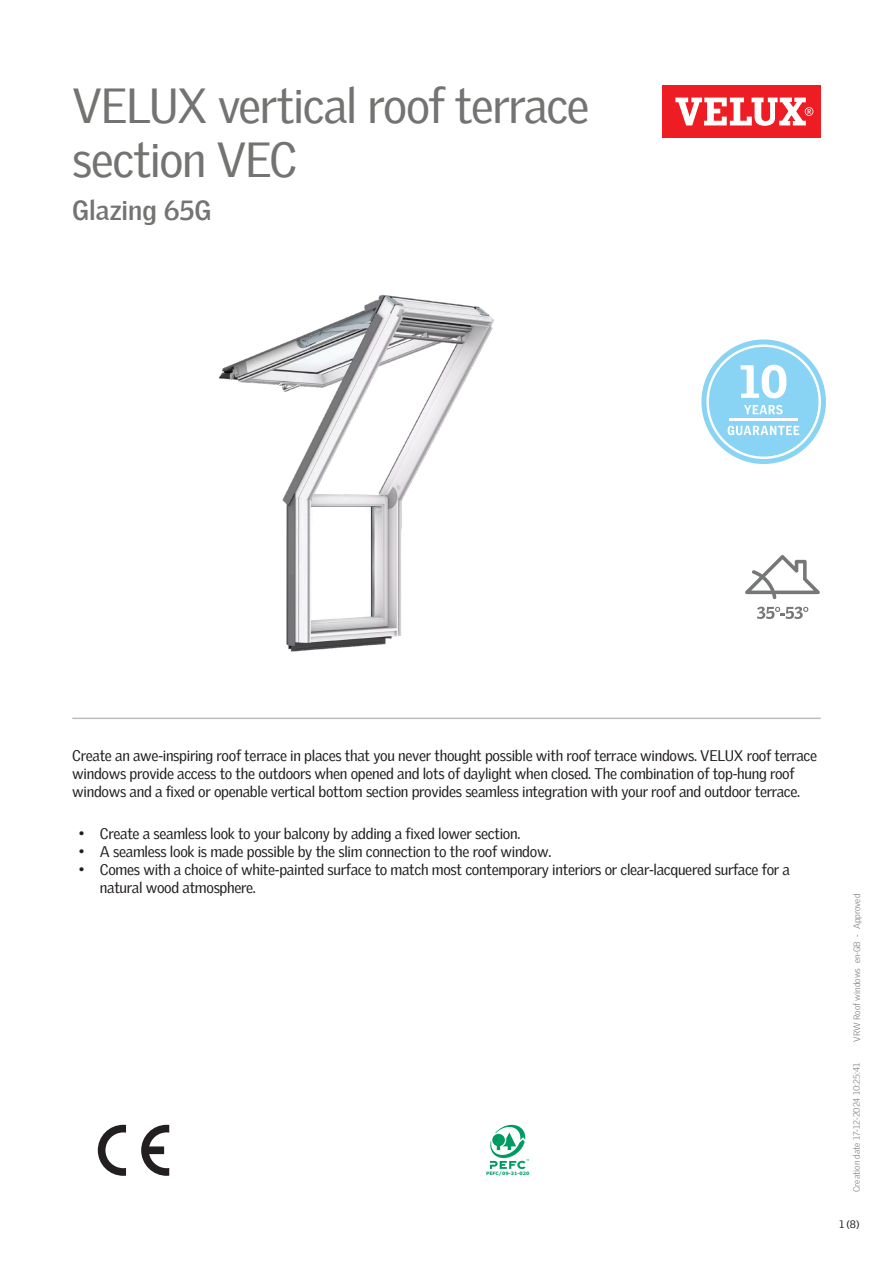
<style>
.page{position:relative;width:893px;height:1263px;background:#fff}
.page>*{position:absolute;margin:0;border:0;box-sizing:border-box;transform-origin:0 0}
.Headline{font:48px/54px "Velux Gothic";letter-spacing:-.03em;color:#737371}
.t1{font:700 27px "Velux Gothic";color:#737371}
.Body_Regular{font:15px/18px "Velux Gothic";letter-spacing:-.02em;color:#231f20}
.t2{font:10.5px "Velux Gothic";color:#231f20}
.t3{font:300 9px "Velux Gothic";color:#7c7e81}
.t4{font:700 4.65px "Verdana";color:#009b61}
</style>
<div class="page">
<div style="left:662px;top:85px;width:159px;height:53px;background:#ee1d23"></div>
<svg style="left:675px;top:98px;width:138px;height:28px"></svg>
<hr style="left:72px;top:717px;width:749px;height:2px;background:#bcbdbb">
<svg style="left:745px;top:555px;width:75px;height:44px"></svg>
<svg style="left:757px;top:607px;width:51px;height:12px"></svg>
<svg style="left:141px;top:1125px;width:28px;height:51px"></svg>
<svg style="left:98px;top:1125px;width:28px;height:51px"></svg>
<svg style="left:490px;top:1125px;width:39px;height:44px"></svg>
<svg style="left:701px;top:339px;width:125px;height:125px"></svg>
<img style="left:218px;top:294px;width:276px;height:358px">
<p class="Headline" style="left:72px;top:74px;width:519px">VELUX vertical roof terrace section VEC</p>
<p class="t1" style="left:72px;top:190px;width:141px">Glazing 65G</p>
<p class="Body_Regular" style="left:72px;top:745px;width:746px">Create an awe-inspiring roof terrace in places that you never thought possible with roof terrace windows. VELUX roof terrace windows provide access to the outdoors when opened and lots of daylight when closed. The combination of top-hung roof windows and a fixed or openable vertical bottom section provides seamless integration with your roof and outdoor terrace.</p>
<p class="Body_Regular" style="left:79px;top:823px;width:443px">• Create a seamless look to your balcony by adding a fixed lower section.</p>
<p class="Body_Regular" style="left:79px;top:841px;width:474px">• A seamless look is made possible by the slim connection to the roof window.</p>
<p class="Body_Regular" style="left:100px;top:859px;width:691px;text-indent:-21px">• Comes with a choice of white-painted surface to match most contemporary interiors or clear-lacquered surface for a natural wood atmosphere.</p>
<p class="t4" style="left:486px;top:1170px;width:45px">PEFC/09-31-020</p>
<p class="t3" style="left:850px;top:1042px;width:149px;rotate:-90deg">VRW Roof windows en-GB - Approved</p>
<p class="t3" style="left:850px;top:1192px;width:130px;rotate:-90deg">Creation date 17-12-2024 10:25:41</p>
<p class="t2" style="left:839px;top:1216px;width:22px">1 (8)</p>
</div>
